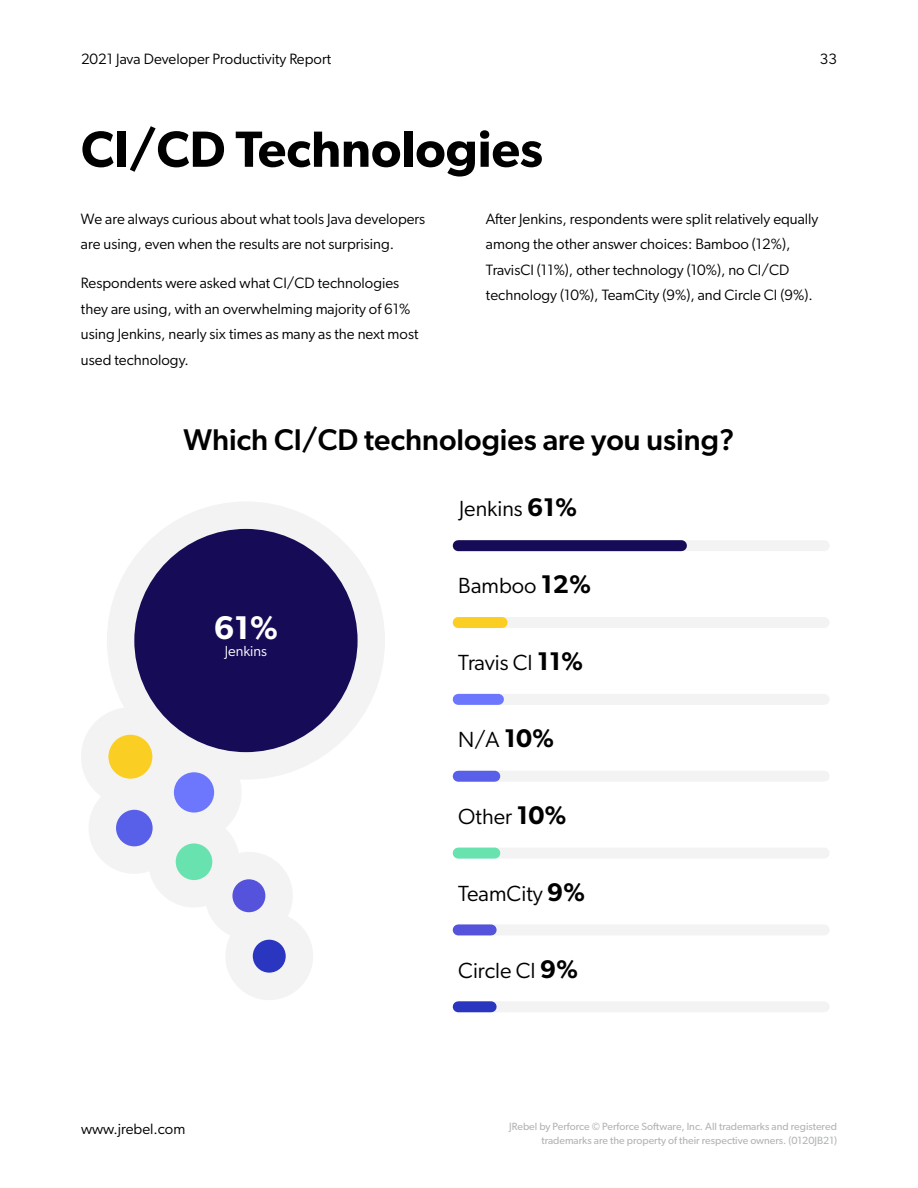
<style>
.page{position:relative;width:918px;height:1188px;background:#fff}
.page>*{position:absolute;margin:0;border:0;box-sizing:border-box;transform-origin:0 0}
.t1{font:600 51px "Gibson";color:#000}
.t2{font:600 33px "Gibson";color:#fff}
.t3{font:500 30px "Gibson";color:#000}
.t4{font:21.9px "Gibson";color:#000}
.t5{font:15px/25.5px "Gibson";color:#000}
.t6{font:14.7px "Gibson";color:#fff}
.t7{font:10.5px/13.5px "Gibson";color:#b1b4b6;text-align:right}
.s1{font-weight:600;font-size:25.65px}
</style>
<div class="page">
<div style="left:458px;top:540px;width:366px;height:11px;background:#f3f3f3"></div>
<div style="left:458px;top:540px;width:223px;height:11px;background:#160b56"></div>
<div style="left:458px;top:617px;width:366px;height:11px;background:#f3f3f3"></div>
<div style="left:458px;top:617px;width:44px;height:11px;background:#fbce24"></div>
<div style="left:458px;top:694px;width:366px;height:11px;background:#f3f3f3"></div>
<div style="left:458px;top:694px;width:40px;height:11px;background:#6d77fe"></div>
<div style="left:458px;top:771px;width:366px;height:11px;background:#f3f3f3"></div>
<div style="left:458px;top:771px;width:37px;height:11px;background:#5860ea"></div>
<div style="left:458px;top:848px;width:366px;height:11px;background:#f3f3f3"></div>
<div style="left:458px;top:848px;width:37px;height:11px;background:#68e2ae"></div>
<div style="left:458px;top:924px;width:366px;height:11px;background:#f3f3f3"></div>
<div style="left:458px;top:924px;width:33px;height:11px;background:#5553db"></div>
<div style="left:458px;top:1001px;width:366px;height:11px;background:#f3f3f3"></div>
<div style="left:458px;top:1001px;width:33px;height:11px;background:#2b36c0"></div>
<div style="left:81px;top:707px;width:99px;height:99px;background:#f3f3f3;border-radius:50%"></div>
<div style="left:108px;top:735px;width:44px;height:44px;background:#fbce24;border-radius:50%"></div>
<div style="left:146px;top:745px;width:96px;height:95px;background:#f3f3f3;border-radius:50%"></div>
<div style="left:174px;top:772px;width:40px;height:41px;background:#6d77fe;border-radius:50%"></div>
<div style="left:89px;top:782px;width:91px;height:92px;background:#f3f3f3;border-radius:50%"></div>
<div style="left:116px;top:810px;width:37px;height:36px;background:#5860ea;border-radius:50%"></div>
<div style="left:148px;top:816px;width:92px;height:92px;background:#f3f3f3;border-radius:50%"></div>
<div style="left:176px;top:843px;width:36px;height:37px;background:#68e2ae;border-radius:50%"></div>
<div style="left:205px;top:852px;width:88px;height:88px;background:#f3f3f3;border-radius:50%"></div>
<div style="left:232px;top:879px;width:33px;height:33px;background:#5553db;border-radius:50%"></div>
<div style="left:225px;top:912px;width:88px;height:88px;background:#f3f3f3;border-radius:50%"></div>
<div style="left:253px;top:940px;width:33px;height:33px;background:#2b36c0;border-radius:50%"></div>
<div style="left:107px;top:501px;width:278px;height:279px;background:#f3f3f3;border-radius:50%"></div>
<div style="left:134px;top:529px;width:224px;height:223px;background:#160b56;border-radius:50%"></div>
<p class="t5" style="left:81px;top:45px;width:252px">2021 Java Developer Productivity Report</p>
<p class="t5" style="left:820px;top:45px;width:19px">33</p>
<h1 class="t1" style="left:81px;top:119px;width:464px">CI/CD Technologies</h1>
<p class="t5" style="left:81px;top:206px;width:346px">We are always curious about what tools Java developers are using, even when the results are not surprising.</p>
<p class="t5" style="left:81px;top:270px;width:339px">Respondents were asked what CI/CD technologies they are using, with an overwhelming majority of 61% using Jenkins, nearly six times as many as the next most used technology.</p>
<p class="t5" style="left:486px;top:206px;width:334px">After Jenkins, respondents were split relatively equally among the other answer choices: Bamboo (12%), TravisCI (11%), other technology (10%), no CI/CD technology (10%), TeamCity (9%), and Circle CI (9%).</p>
<h3 class="t3" style="left:184px;top:421px;width:552px">Which CI/CD technologies are you using?</h3>
<h3 class="t4" style="left:459px;top:496px;width:120px">Jenkins <span class="s1">61%</span></h3>
<h2 class="t2" style="left:214px;top:607px;width:66px">61%</h2>
<p class="t6" style="left:225px;top:642px;width:44px">Jenkins</p>
<p class="t5" style="left:81px;top:1116px;width:106px">www.jrebel.com</p>
<h3 class="t4" style="left:458px;top:573px;width:134px">Bamboo <span class="s1">12%</span></h3>
<h3 class="t4" style="left:458px;top:649px;width:127px">Travis CI <span class="s1">11%</span></h3>
<h3 class="t4" style="left:458px;top:726px;width:97px">N/A <span class="s1">10%</span></h3>
<h3 class="t4" style="left:458px;top:803px;width:110px">Other <span class="s1">10%</span></h3>
<h3 class="t4" style="left:458px;top:880px;width:129px">TeamCity <span class="s1">9%</span></h3>
<h3 class="t4" style="left:458px;top:957px;width:122px">Circle CI <span class="s1">9%</span></h3>
<p class="t7" style="left:509px;top:1120px;width:329px">JRebel by Perforce © Perforce Software, Inc. All trademarks and registered trademarks are the property of their respective owners. (0120JB21)</p>
</div>
